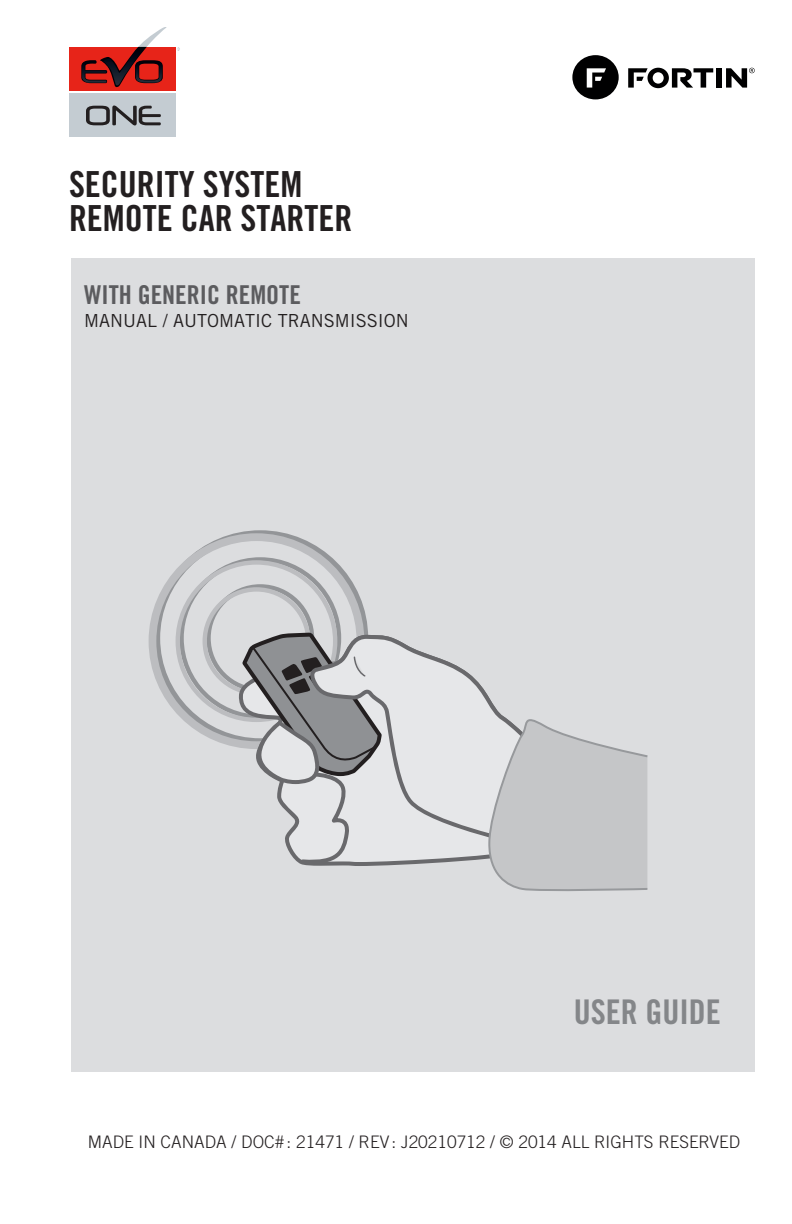
<style>
.page{position:relative;width:792px;height:1224px;background:#fff}
.page>*{position:absolute;margin:0;border:0;box-sizing:border-box;transform-origin:0 0}
.t1{font:36px/34px "Trade Gothic LT Std Bd Cn 20";color:#231f20}
.t2{font:34px "Trade Gothic LT Std Bd Cn 20";color:#848689}
.t3{font:26px "Trade Gothic LT Std Bd Cn 20";color:#5c5c5f}
.t4{font:18px "Trade Gothic LT Std";color:#231f20}
.t5{font:300 17.2px "Trade Gothic LT Std";color:#231f20}
</style>
<div class="page">
<div style="left:71px;top:258px;width:684px;height:813px;background:#dcdddf"></div>
<div style="left:69px;top:47px;width:106px;height:44px;background:#e72419"></div>
<div style="left:69px;top:93px;width:106px;height:44px;background:#c4ccd2"></div>
<svg style="left:81px;top:27px;width:86px;height:61px"></svg>
<img style="left:102px;top:48px;width:43px;height:37px">
<img style="left:82px;top:61px;width:24px;height:22px">
<img style="left:136px;top:61px;width:26px;height:22px">
<svg style="left:86px;top:106px;width:75px;height:19px"></svg>
<svg style="left:572px;top:55px;width:47px;height:44px"></svg>
<div style="left:716px;top:68px;width:6px;height:20px;background:#000001"></div>
<svg style="left:628px;top:68px;width:85px;height:20px"></svg>
<svg style="left:726px;top:68px;width:29px;height:20px"></svg>
<svg style="left:149px;top:533px;width:182px;height:180px"></svg>
<svg style="left:306px;top:854px;width:181px;height:12px"></svg>
<svg style="left:382px;top:635px;width:115px;height:202px;fill:#e6e7e9"></svg>
<svg style="left:487px;top:710px;width:161px;height:181px"></svg>
<svg style="left:176px;top:557px;width:206px;height:308px"></svg>
<p class="t1" style="left:69px;top:166px;width:285px">SECURITY SYSTEM<br>REMOTE CAR STARTER</p>
<p class="t3" style="left:84px;top:279px;width:218px">WITH GENERIC REMOTE</p>
<p class="t4" style="left:84px;top:310px;width:326px">MANUAL / AUTOMATIC TRANSMISSION</p>
<p class="t2" style="left:574px;top:991px;width:149px">USER GUIDE</p>
<p class="t5" style="left:88px;top:1131px;width:654px">MADE IN CANADA / DOC#: 21471 / REV: J20210712 / © 2014 ALL RIGHTS RESERVED</p>
</div>
